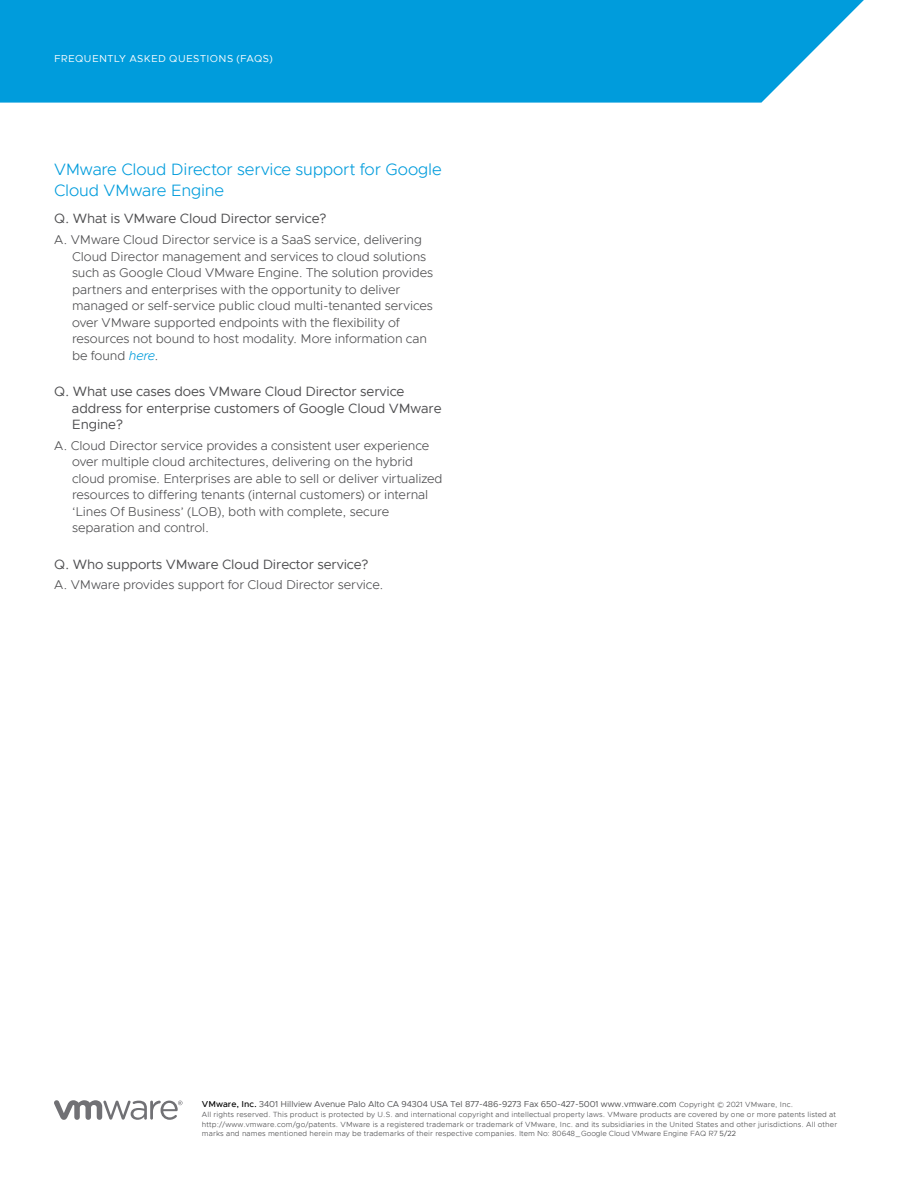
<style>
.page{position:relative;width:918px;height:1188px;background:#fff}
.page>*{position:absolute;margin:0;border:0;box-sizing:border-box;transform-origin:0 0}
.t1{font:300 16.5px/21px "Metropolis";letter-spacing:-.01em;color:#009cdc}
.t2{font:13.5px/16.5px "Metropolis";letter-spacing:-.01em;color:#4d4d4f}
.t3{font:300 12.75px/16.5px "Metropolis";letter-spacing:-.005em;color:#4d4d4f}
.t4{font:10.2px "Metropolis";letter-spacing:.04em;color:#fff}
.t5{font:8.7px "Metropolis";letter-spacing:-.005em;color:#4d4d4f}
.t6{font:300 7.5px/9.8px "Metropolis";letter-spacing:.015em;color:#4d4d4f}
.s1{font-style:italic;color:#009cdc}
.s2{font-weight:500;color:#000}
.s3{font-weight:300;font-size:7.5px}
.s4{font-weight:400}
</style>
<div class="page">
<svg style="left:54px;top:1100px;width:129px;height:20px"></svg>
<div style="left:0;top:0;width:864px;height:103px;background:#009cdc"></div>
<p class="t4" style="left:54px;top:52px;width:220px">FREQUENTLY ASKED QUESTIONS (FAQS)</p>
<p class="t1" style="left:54px;top:159px;width:389px">VMware Cloud Director service support for Google<br>Cloud VMware Engine</p>
<p class="t2" style="left:54px;top:211px;width:274px">Q. What is VMware Cloud Director service?</p>
<p class="t3" style="left:72px;top:232px;width:363px;text-indent:-18px">A. VMware Cloud Director service is a SaaS service, delivering Cloud Director management and services to cloud solutions such as Google Cloud VMware Engine. The solution provides partners and enterprises with the opportunity to deliver managed or self-service public cloud multi-tenanted services over VMware supported endpoints with the flexibility of resources not bound to host modality. More information can be found <span class="s1">here</span>.</p>
<p class="t2" style="left:72px;top:383px;width:371px;text-indent:-18px">Q. What use cases does VMware Cloud Director service address for enterprise customers of Google Cloud VMware<br>Engine?</p>
<p class="t3" style="left:72px;top:437px;width:372px;text-indent:-18px">A. Cloud Director service provides a consistent user experience over multiple cloud architectures, delivering on the hybrid cloud promise. Enterprises are able to sell or deliver virtualized resources to differing tenants (internal customers) or internal ‘Lines Of Business’ (LOB), both with complete, secure separation and control.</p>
<p class="t2" style="left:54px;top:556px;width:316px">Q. Who supports VMware Cloud Director service?</p>
<p class="t3" style="left:54px;top:577px;width:331px">A. VMware provides support for Cloud Director service.</p>
<p class="t5" style="left:202px;top:1099px;width:593px"><span class="s2">VMware, Inc.</span> 3401 Hillview Avenue Palo Alto CA 94304 USA Tel 877-486-9273 Fax 650-427-5001 www.vmware.com <span class="s3">Copyright © 2021 VMware, Inc.</span></p>
<p class="t6" style="left:202px;top:1109px;width:637px">All rights reserved. This product is protected by U.S. and international copyright and intellectual property laws. VMware products are covered by one or more patents listed at http://www.vmware.com/go/patents. VMware is a registered trademark or trademark of VMware, Inc. and its subsidiaries in the United States and other jurisdictions. All other marks and names mentioned herein may be trademarks of their respective companies. Item No: 80648_Google Cloud VMware Engine FAQ R7 <span class="s4">5/22</span></p>
</div>
